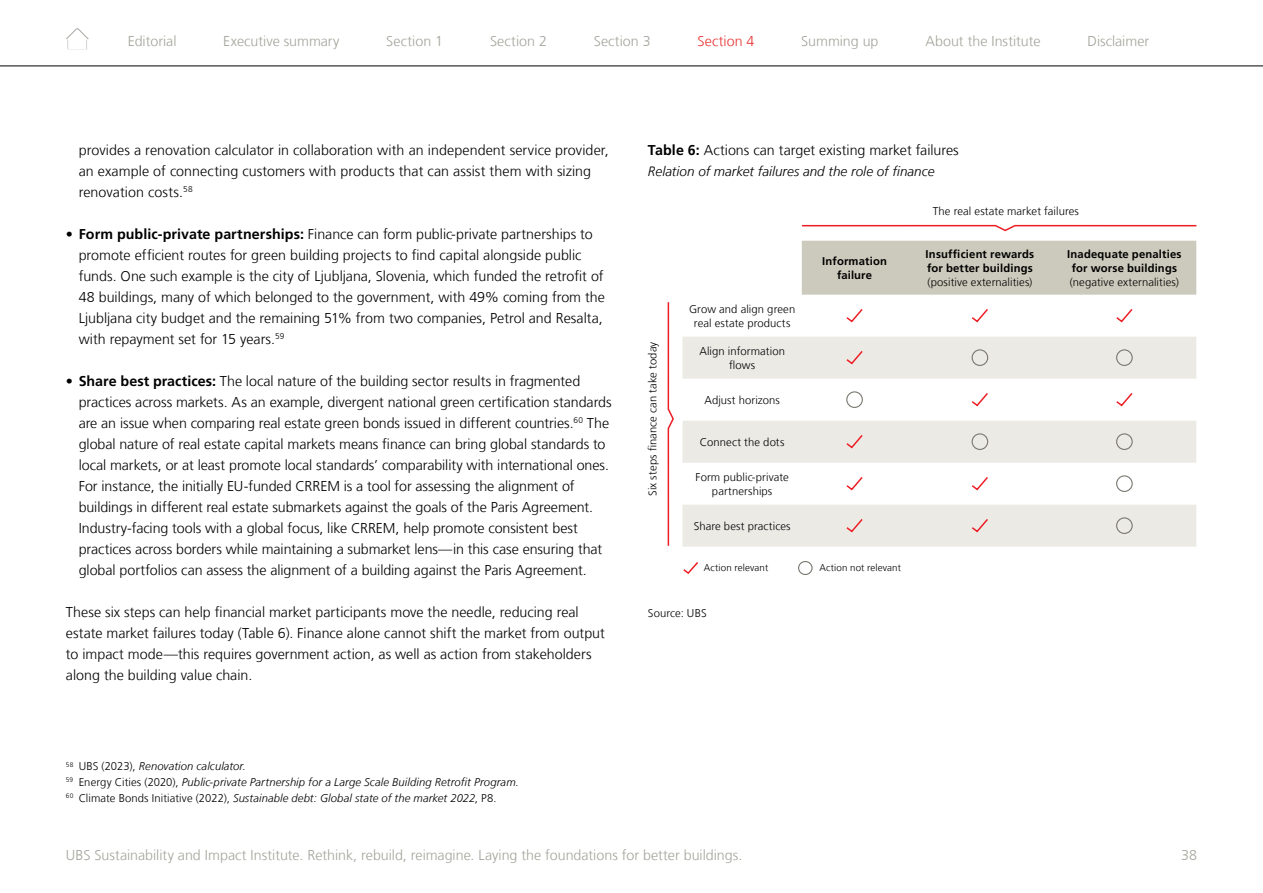
<style>
.page{position:relative;width:1263px;height:893px;background:#fff}
.page>*{position:absolute;margin:0;border:0;box-sizing:border-box;transform-origin:0 0}
.UBS_Copy_text_screen{font:300 14.25px/21px "Frutiger LT Com";color:#000}
.t1{font:300 14.25px "Frutiger LT Com";color:#a4a49c}
.UBS_Subheadline_bold{font:300 14.25px "Frutiger LT Com";color:#000}
.t2{font:300 14.25px "Frutiger LT Com";letter-spacing:.005em;color:#eb3333}
.UBS_graph_descriptio{font:italic 300 13.5px "Frutiger LT Com";color:#000}
.UBS_Caption_7_5{font:300 11.25px/14.2px "Frutiger LT Com";letter-spacing:.01em;color:#000;text-align:center}
.UBS_Footnote_7_5{font:italic 300 11.25px "Frutiger LT Com";letter-spacing:.01em;color:#000}
.t3{font:700 11.25px/14.2px "Frutiger LT Com";letter-spacing:.015em;color:#000}
.t4{font:300 9.75px "Frutiger LT Com";letter-spacing:.015em;color:#000}
.s1{font-weight:700}
.s2{font-style:normal}
.s3{font-weight:300}
</style>
<div class="page">
<svg style="left:683px;top:562px;width:15px;height:12px"></svg>
<div style="left:798px;top:561px;width:14px;height:14px;border:1px solid #7a7870;border-radius:50%"></div>
<svg style="left:802px;top:224px;width:395px;height:8px"></svg>
<svg style="left:667px;top:302px;width:7px;height:244px"></svg>
<div style="left:802px;top:241px;width:394px;height:54px;background:#cccabc"></div>
<svg style="left:682px;top:337px;width:514px;height:210px;fill:#ebeae5"></svg>
<svg style="left:846px;top:309px;width:17px;height:14px"></svg>
<svg style="left:972px;top:309px;width:16px;height:14px"></svg>
<svg style="left:1116px;top:309px;width:17px;height:14px"></svg>
<svg style="left:845px;top:349px;width:19px;height:16px"></svg>
<div style="left:971px;top:349px;width:17px;height:17px;border:1px solid #7a7870;border-radius:50%"></div>
<div style="left:1116px;top:349px;width:17px;height:17px;border:1px solid #7a7870;border-radius:50%"></div>
<div style="left:846px;top:391px;width:17px;height:17px;border:1px solid #7a7870;border-radius:50%"></div>
<svg style="left:970px;top:391px;width:19px;height:16px"></svg>
<svg style="left:1115px;top:391px;width:19px;height:16px"></svg>
<svg style="left:845px;top:433px;width:19px;height:16px"></svg>
<div style="left:971px;top:433px;width:17px;height:17px;border:1px solid #7a7870;border-radius:50%"></div>
<div style="left:1116px;top:433px;width:17px;height:17px;border:1px solid #7a7870;border-radius:50%"></div>
<svg style="left:845px;top:475px;width:19px;height:16px"></svg>
<svg style="left:970px;top:475px;width:19px;height:16px"></svg>
<div style="left:1116px;top:475px;width:17px;height:17px;border:1px solid #7a7870;border-radius:50%"></div>
<svg style="left:845px;top:517px;width:19px;height:16px"></svg>
<svg style="left:970px;top:517px;width:19px;height:16px"></svg>
<div style="left:1116px;top:517px;width:17px;height:17px;border:1px solid #7a7870;border-radius:50%"></div>
<hr style="left:0;top:66px;width:1263px;height:1px;background:#000">
<svg style="left:66px;top:28px;width:23px;height:21px"></svg>
<p class="t1" style="left:128px;top:33px;width:50px">Editorial</p>
<p class="t1" style="left:223px;top:33px;width:118px">Executive summary</p>
<p class="t1" style="left:386px;top:33px;width:58px">Section 1</p>
<p class="t1" style="left:490px;top:33px;width:58px">Section 2</p>
<p class="t1" style="left:594px;top:33px;width:58px">Section 3</p>
<p class="t2" style="left:697px;top:33px;width:58px">Section 4</p>
<p class="t1" style="left:801px;top:33px;width:79px">Summing up</p>
<p class="t1" style="left:925px;top:33px;width:117px">About the Institute</p>
<p class="t1" style="left:1087px;top:33px;width:63px">Disclaimer</p>
<p class="UBS_Copy_text_screen" style="left:79px;top:140px;width:532px">provides a renovation calculator in collaboration with an independent service provider, an example of connecting customers with products that can assist them with sizing renovation costs.<sup>58</sup></p>
<p class="UBS_Copy_text_screen" style="left:79px;top:224px;width:528px;text-indent:-13px">• <span class="s1">Form public-private partnerships:</span> Finance can form public-private partnerships to promote efficient routes for green building projects to find capital alongside public funds. One such example is the city of Ljubljana, Slovenia, which funded the retrofit of 48 buildings, many of which belonged to the government, with 49% coming from the Ljubljana city budget and the remaining 51% from two companies, Petrol and Resalta, with repayment set for 15 years.<sup>59</sup></p>
<p class="UBS_Copy_text_screen" style="left:79px;top:371px;width:534px;text-indent:-13px">• <span class="s1">Share best practices:</span> The local nature of the building sector results in fragmented practices across markets. As an example, divergent national green certification standards are an issue when comparing real estate green bonds issued in different countries.<sup>60</sup> The global nature of real estate capital markets means finance can bring global standards to local markets, or at least promote local standards’ comparability with international ones.<br>For instance, the initially EU-funded CRREM is a tool for assessing the alignment of buildings in different real estate submarkets against the goals of the Paris Agreement.<br>Industry-facing tools with a global focus, like CRREM, help promote consistent best practices across borders while maintaining a submarket lens—in this case ensuring that global portfolios can assess the alignment of a building against the Paris Agreement.</p>
<p class="UBS_Copy_text_screen" style="left:66px;top:602px;width:541px">These six steps can help financial market participants move the needle, reducing real estate market failures today (Table 6). Finance alone cannot shift the market from output to impact mode—this requires government action, as well as action from stakeholders along the building value chain.</p>
<p class="UBS_Footnote_7_5" style="left:66px;top:760px;width:182px"><sup>58</sup> <span class="s2">UBS (2023),</span> Renovation calculator.</p>
<p class="UBS_Footnote_7_5" style="left:66px;top:775px;width:454px"><sup>59</sup> <span class="s2">Energy Cities (2020),</span> Public-private Partnership for a Large Scale Building Retrofit Program.</p>
<p class="UBS_Footnote_7_5" style="left:66px;top:791px;width:432px"><sup>60</sup> <span class="s2">Climate Bonds Initiative (2022),</span> Sustainable debt: Global state of the market 2022<span class="s2">, P8.</span></p>
<p class="UBS_Subheadline_bold" style="left:648px;top:142px;width:312px"><span class="s1">Table 6:</span> Actions can target existing market failures</p>
<p class="UBS_graph_descriptio" style="left:648px;top:163px;width:288px">Relation of market failures and the role of finance</p>
<p class="UBS_Caption_7_5" style="left:933px;top:204px;width:148px">The real estate market failures</p>
<p class="UBS_Caption_7_5" style="left:645px;top:496px;width:156px;rotate:-90deg">Six steps finance can take today</p>
<p class="UBS_Caption_7_5" style="left:689px;top:302px;width:108px">Grow and align green real estate products</p>
<p class="UBS_Caption_7_5" style="left:699px;top:344px;width:87px">Align information flows</p>
<p class="UBS_Caption_7_5" style="left:704px;top:393px;width:77px">Adjust horizons</p>
<p class="UBS_Caption_7_5" style="left:700px;top:435px;width:86px">Connect the dots</p>
<p class="UBS_Caption_7_5" style="left:695px;top:470px;width:95px">Form public-private partnerships</p>
<p class="UBS_Caption_7_5" style="left:694px;top:519px;width:98px">Share best practices</p>
<p class="t3" style="left:822px;top:254px;width:66px;text-align:center">Information failure</p>
<p class="t3" style="left:925px;top:247px;width:110px">Insufficient rewards for better buildings <span class="s3">(positive externalities)</span></p>
<p class="t3" style="left:1067px;top:247px;width:116px">Inadequate penalties for worse buildings <span class="s3">(negative externalities)</span></p>
<p class="t4" style="left:704px;top:562px;width:66px">Action relevant</p>
<p class="t4" style="left:819px;top:562px;width:83px">Action not relevant</p>
<p class="UBS_Caption_7_5" style="left:648px;top:606px;width:60px">Source: UBS</p>
<p class="t1" style="left:66px;top:847px;width:678px">UBS Sustainability and Impact Institute. Rethink, rebuild, reimagine. Laying the foundations for better buildings.</p>
<p class="t1" style="left:1181px;top:847px;width:17px">38</p>
</div>
